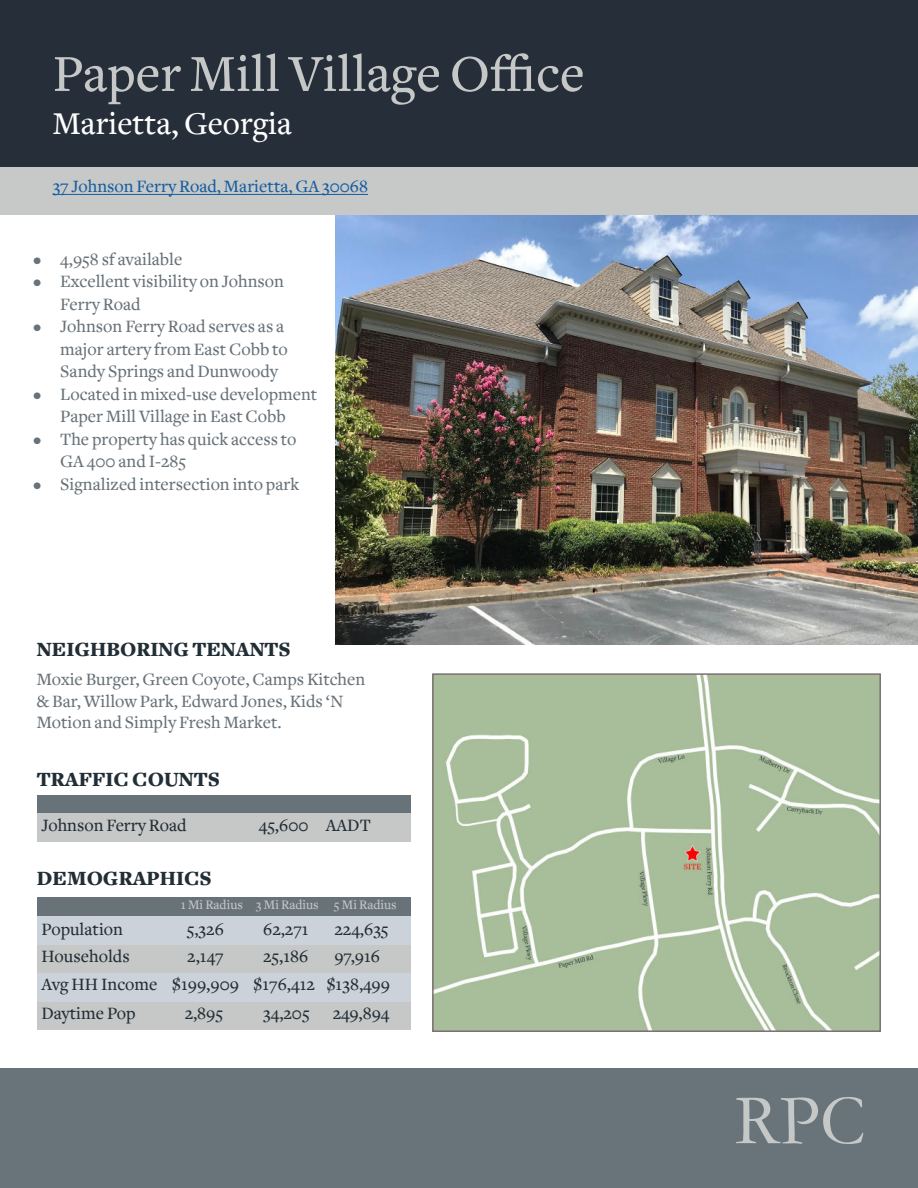
<style>
.page{position:relative;width:918px;height:1188px;background:#fff}
.page>*{position:absolute;margin:0;border:0;box-sizing:border-box;transform-origin:0 0}
.t1{font:72px "Garamond";color:#c6c7c7}
.t2{font:500 54px "Freight Text";color:#c6c7c7}
.t3{font:500 33px "Freight Text";color:#fff}
.t4{font:900 21px "Freight Text";color:#222e36}
.t5{font:500 18px/22.5px "Freight Text";color:#687279}
.t6{font:500 18px/28.5px "Freight Text";color:#222e36}
.t7{font:500 18px "Freight Text";color:#175d9e}
.t8{font:500 13.5px "Freight Text";color:#c6c7c7}
</style>
<div class="page">
<div style="left:0;top:1068px;width:918px;height:120px;background:#69747a"></div>
<div style="left:0;top:0;width:918px;height:167px;background:#262e39"></div>
<div style="left:0;top:167px;width:918px;height:48px;background:#c7c9c9"></div>
<div style="left:37px;top:795px;width:373px;height:19px;background:#687279"></div>
<div style="left:37px;top:897px;width:373px;height:19px;background:#687279"></div>
<div style="left:37px;top:814px;width:373px;height:28px;background:#c6c7c7"></div>
<div style="left:37px;top:944px;width:373px;height:29px;background:#c6c7c7"></div>
<div style="left:37px;top:1001px;width:373px;height:29px;background:#c6c7c7"></div>
<div style="left:37px;top:916px;width:373px;height:28px;background:#ccd2d9"></div>
<div style="left:37px;top:973px;width:373px;height:28px;background:#ccd2d9"></div>
<img style="left:336px;top:215px;width:582px;height:429px">
<img style="left:435px;top:676px;width:443px;height:353px">
<div style="left:432px;top:673px;width:449px;height:359px;border:2px solid #7b6f73"></div>
<hr style="left:53px;top:194px;width:315px;height:1px;background:#175d9e">
<h2 class="t2" style="left:53px;top:44px;width:534px">Paper Mill Village Office</h2>
<h3 class="t3" style="left:53px;top:110px;width:241px">Marietta, Georgia</h3>
<p class="t7" style="left:53px;top:179px;width:317px">37 Johnson Ferry Road, Marietta, GA 30068</p>
<p class="t5" style="left:33px;top:249px;width:151px">• 4,958 sf available</p>
<p class="t5" style="left:60px;top:272px;width:225px;text-indent:-27px">• Excellent visibility on Johnson<br>Ferry Road</p>
<p class="t5" style="left:60px;top:317px;width:229px;text-indent:-27px">• Johnson Ferry Road serves as a major artery from East Cobb to<br>Sandy Springs and Dunwoody</p>
<p class="t5" style="left:33px;top:384px;width:286px;text-align:center">• Located in mixed-use development<br>Paper Mill Village in East Cobb</p>
<p class="t5" style="left:60px;top:429px;width:238px;text-indent:-27px">• The property has quick access to<br>GA 400 and I-285</p>
<p class="t5" style="left:33px;top:474px;width:267px">• Signalized intersection into park</p>
<p class="t4" style="left:37px;top:641px;width:255px">NEIGHBORING TENANTS</p>
<p class="t5" style="left:37px;top:670px;width:330px;line-height:21.6px">Moxie Burger, Green Coyote, Camps Kitchen &amp; Bar, Willow Park, Edward Jones, Kids ‘N<br>Motion and Simply Fresh Market.</p>
<p class="t4" style="left:37px;top:772px;width:185px">TRAFFIC COUNTS</p>
<p class="t6" style="left:41px;top:812px;width:147px">Johnson Ferry Road</p>
<p class="t6" style="left:259px;top:812px;width:114px">45,600 AADT</p>
<p class="t4" style="left:37px;top:870px;width:176px">DEMOGRAPHICS</p>
<p class="t8" style="left:181px;top:899px;width:218px">1 Mi Radius 3 Mi Radius 5 Mi Radius</p>
<p class="t6" style="left:41px;top:917px;width:83px">Population</p>
<p class="t6" style="left:187px;top:917px;width:39px">5,326</p>
<p class="t6" style="left:263px;top:917px;width:47px">62,271</p>
<p class="t6" style="left:335px;top:917px;width:56px">224,635</p>
<p class="t6" style="left:41px;top:943px;width:90px">Households</p>
<p class="t6" style="left:187px;top:943px;width:38px">2,147</p>
<p class="t6" style="left:263px;top:943px;width:47px">25,186</p>
<p class="t6" style="left:41px;top:943px;width:350px;text-indent:293px">97,916<br>Avg HH Income $199,909 $176,412 $138,499<br>Daytime Pop</p>
<p class="t6" style="left:185px;top:1000px;width:40px">2,895</p>
<p class="t6" style="left:263px;top:1000px;width:48px">34,205</p>
<p class="t6" style="left:333px;top:1000px;width:58px">249,894</p>
<h1 class="t1" style="left:734px;top:1076px;width:133px">RPC</h1>
</div>
